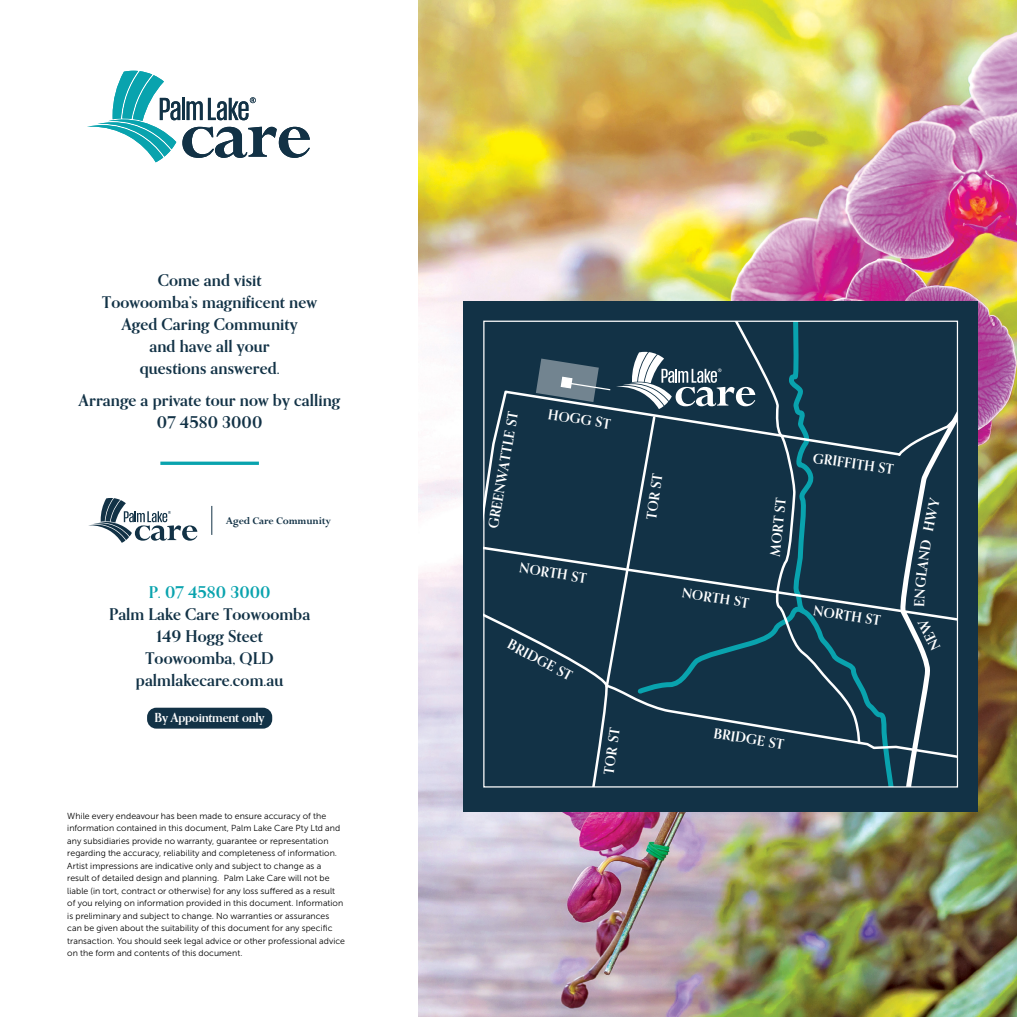
<style>
.page{position:relative;width:1017px;height:1017px;background:#fff}
.page>*{position:absolute;margin:0;border:0;box-sizing:border-box;transform-origin:0 0}
.t1{font:700 16.25px/22px "Orpheus Pro";letter-spacing:.005em;color:#123246;text-align:center}
.t2{font:700 16.25px "Orpheus Pro";letter-spacing:.005em;color:#09a3ae}
.t3{font:700 13.75px "Orpheus Pro";color:#fff}
.t4{font:700 12.5px "Orpheus Pro";letter-spacing:-.015em;color:#fff}
.t5{font:700 11.25px "Perpetua";letter-spacing:-.015em;color:#123246}
.t6{font:8.75px/12.5px "Museo Sans 300";letter-spacing:.005em;color:#000}
</style>
<div class="page">
<hr style="left:160px;top:462px;width:99px;height:3px;background:#09a3ae">
<div style="left:147px;top:708px;width:125px;height:21px;background:#123246;border-radius:9px"></div>
<svg style="left:88px;top:498px;width:109px;height:45px"></svg>
<svg style="left:212px;top:506px;width:1px;height:29px"></svg>
<img style="left:418px;top:0;width:599px;height:1017px">
<svg style="left:87px;top:71px;width:223px;height:91px"></svg>
<hr style="left:182px;top:98px;width:3px;height:22px;background:#123246">
<div style="left:464px;top:301px;width:514px;height:511px;background:#123246"></div>
<svg style="left:735px;top:323px;width:64px;height:28px"></svg>
<svg style="left:484px;top:351px;width:473px;height:436px"></svg>
<h1 class="t1" style="left:102px;top:269px;width:216px">Come and visit<br>Toowoomba’s magnificent new<br>Aged Caring Community<br>and have all your<br>questions answered.</h1>
<h1 class="t1" style="left:79px;top:389px;width:263px">Arrange a private tour now by calling<br>07 4580 3000</h1>
<p class="t5" style="left:226px;top:514px;width:107px">Aged Care Community</p>
<h1 class="t2" style="left:149px;top:582px;width:123px">P. 07 4580 3000</h1>
<h1 class="t1" style="left:109px;top:603px;width:203px">Palm Lake Care Toowoomba<br>149 Hogg Steet<br>Toowoomba, QLD palmlakecare.com.au</h1>
<h3 class="t4" style="left:155px;top:710px;width:112px">By Appointment only</h3>
<p class="t6" style="left:67px;top:809px;width:279px">While every endeavour has been made to ensure accuracy of the information contained in this document, Palm Lake Care Pty Ltd and any subsidiaries provide no warranty, guarantee or representation regarding the accuracy, reliability and completeness of information.<br>Artist impressions are indicative only and subject to change as a result of detailed design and planning. Palm Lake Care will not be liable (in tort, contract or otherwise) for any loss suffered as a result of you relying on information provided in this document. Information is preliminary and subject to change. No warranties or assurances can be given about the suitability of this document for any specific transaction. You should seek legal advice or other professional advice on the form and contents of this document.</p>
<h2 class="t3" style="left:484px;top:527px;width:120px;rotate:-80deg">GREENWATTLE ST</h2>
<h2 class="t3" style="left:550px;top:406px;width:64px;rotate:9deg">HOGG ST</h2>
<h2 class="t3" style="left:521px;top:559px;width:69px;rotate:9deg">NORTH ST</h2>
<h2 class="t3" style="left:513px;top:635px;width:72px;rotate:28deg">BRIDGE ST</h2>
<h2 class="t3" style="left:600px;top:773px;width:48px;rotate:-82deg">TOR ST</h2>
<h2 class="t3" style="left:643px;top:518px;width:48px;rotate:-82deg">TOR ST</h2>
<h2 class="t3" style="left:683px;top:584px;width:69px;rotate:9deg">NORTH ST</h2>
<h2 class="t3" style="left:766px;top:555px;width:61px;rotate:-84deg">MORT ST</h2>
<h2 class="t3" style="left:715px;top:725px;width:72px;rotate:9deg">BRIDGE ST</h2>
<h2 class="t3" style="left:814px;top:449px;width:83px;rotate:8deg">GRIFFITH ST</h2>
<h2 class="t3" style="left:815px;top:602px;width:69px;rotate:9deg">NORTH ST</h2>
</div>
